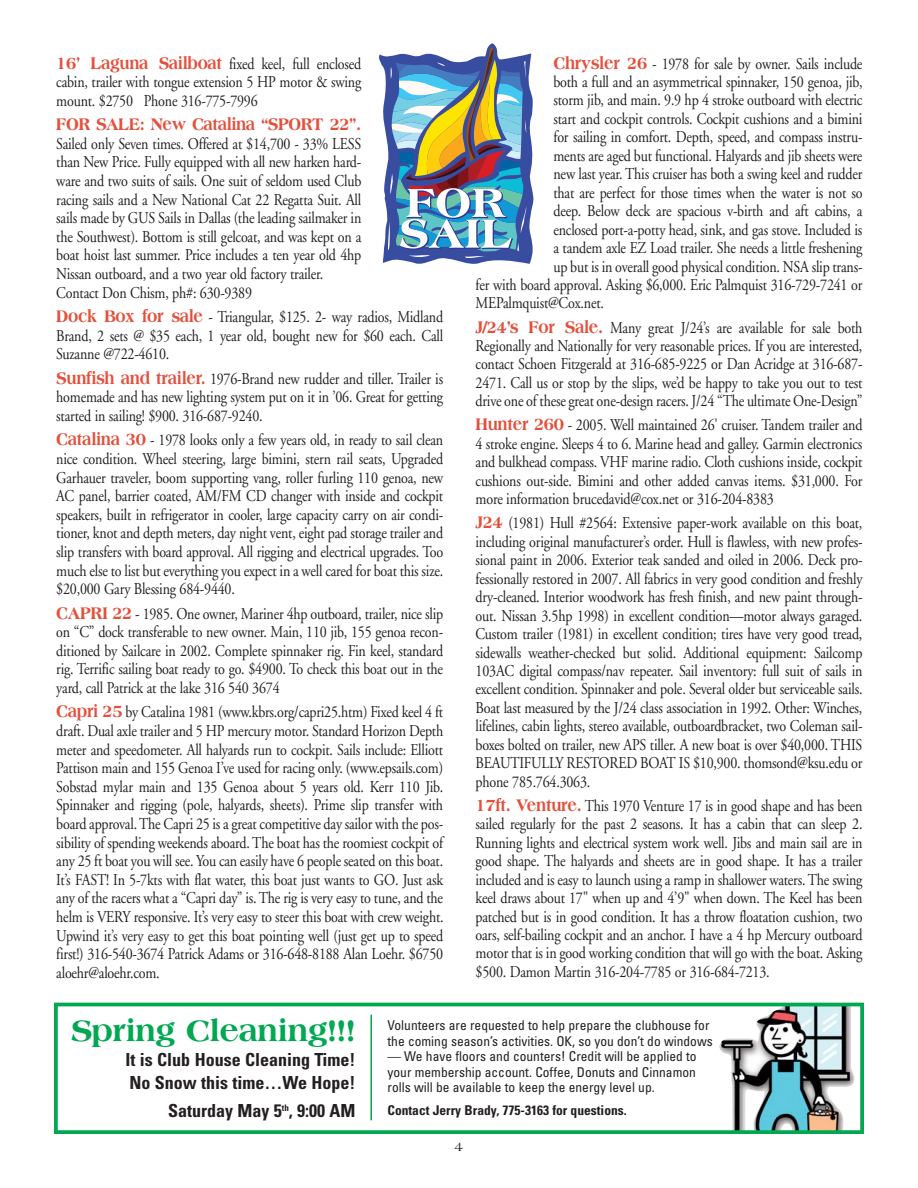
<style>
.page{position:relative;width:918px;height:1188px;background:#fff}
.page>*{position:absolute;margin:0;border:0;box-sizing:border-box;transform-origin:0 0}
.t1{font:800 31.5px "Americana";letter-spacing:-.02em;color:#00a851}
.t2{font:700 condensed 18px/22.5px "Univers";color:#231f20}
.t3{font:800 18px "Americana";letter-spacing:-.025em;color:#e3503c;scale:.85 1}
.t4{font:16.5px/18.6px "Adobe Garamond";letter-spacing:-.015em;color:#231f20;text-align:justify;scale:.85 1}
.t5{font:condensed 13.5px/15.5px "Univers";color:#231f20}
.t6{font:700 condensed 13.5px "Univers";color:#231f20}
.t7{font:13.5px "Americana";color:#231f20}
.s1{font-family:"Americana";font-weight:800;font-size:18px;color:#e3503c}
</style>
<div class="page">
<img style="left:719px;top:1008px;width:136px;height:121px">
<svg style="left:379px;top:43px;width:155px;height:221px"></svg>
<div style="left:54px;top:1003px;width:810px;height:131px;border:4px solid #00a851"></div>
<hr style="left:370px;top:1015px;width:2px;height:105px;background:#00a851">
<p class="t4" style="left:56px;top:56px;width:360px"><span class="s1">16’ Laguna Sailboat</span> fixed keel, full enclosed cabin, trailer with tongue extension 5 HP motor &amp; swing mount. $2750 Phone 316-775-7996</p>
<p class="t3" style="left:56px;top:117px;width:360px">FOR SALE: New Catalina “SPORT 22”.</p>
<p class="t4" style="left:56px;top:136px;width:360px;text-align:left">Sailed only Seven times. Offered at $14,700 - 33% LESS than New Price. Fully equipped with all new harken hard&shy;ware and two suits of sails. One suit of seldom used Club racing sails and a New National Cat 22 Regatta Suit. All sails made by GUS Sails in Dallas (the leading sailmaker in the Southwest). Bottom is still gelcoat, and was kept on a boat hoist last summer. Price includes a ten year old 4hp Nissan outboard, and a two year old factory trailer.<br>Contact Don Chism, ph#: 630-9389</p>
<p class="t4" style="left:56px;top:309px;width:457px"><span class="s1">Dock Box for sale</span> - Triangular, $125. 2- way radios, Midland Brand, 2 sets @ $35 each, 1 year old, bought new for $60 each. Call Suzanne @722-4610.</p>
<p class="t4" style="left:56px;top:371px;width:457px"><span class="s1">Sunfish and trailer.</span> 1976-Brand new rudder and tiller. Trailer is homemade and has new lighting system put on it in ’06. Great for getting started in sailing! $900. 316-687-9240.</p>
<p class="t4" style="left:56px;top:432px;width:457px"><span class="s1">Catalina 30</span> - 1978 looks only a few years old, in ready to sail clean nice condition. Wheel steering, large bimini, stern rail seats, Upgraded Garhauer traveler, boom supporting vang, roller furling 110 genoa, new AC panel, barrier coated, AM/FM CD changer with inside and cockpit speakers, built in refrigerator in cooler, large capacity carry on air condi&shy;tioner, knot and depth meters, day night vent, eight pad storage trailer and slip transfers with board approval. All rigging and electrical upgrades. Too much else to list but everything you expect in a well cared for boat this size. $20,000 Gary Blessing 684-9440.</p>
<p class="t4" style="left:56px;top:606px;width:457px"><span class="s1">CAPRI 22</span> - 1985. One owner, Mariner 4hp outboard, trailer, nice slip on “C” dock transferable to new owner. Main, 110 jib, 155 genoa recon&shy;ditioned by Sailcare in 2002. Complete spinnaker rig. Fin keel, standard rig. Terrific sailing boat ready to go. $4900. To check this boat out in the yard, call Patrick at the lake 316 540 3674</p>
<p class="t4" style="left:56px;top:704px;width:457px"><span class="s1">Capri 25</span> by Catalina 1981 (www.kbrs.org/capri25.htm) Fixed keel 4 ft draft. Dual axle trailer and 5 HP mercury motor. Standard Horizon Depth meter and speedometer. All halyards run to cockpit. Sails include: Elliott Pattison main and 155 Genoa I’ve used for racing only. (www.epsails.com)<br>Sobstad mylar main and 135 Genoa about 5 years old. Kerr 110 Jib.<br>Spinnaker and rigging (pole, halyards, sheets). Prime slip transfer with board approval. The Capri 25 is a great competitive day sailor with the pos&shy;sibility of spending weekends aboard. The boat has the roomiest cockpit of any 25 ft boat you will see. You can easily have 6 people seated on this boat.<br>It’s FAST! In 5-7kts with flat water, this boat just wants to GO. Just ask any of the racers what a “Capri day” is. The rig is very easy to tune, and the helm is VERY responsive. It’s very easy to steer this boat with crew weight.<br>Upwind it’s very easy to get this boat pointing well (just get up to speed first!) 316-540-3674 Patrick Adams or 316-648-8188 Alan Loehr. $6750 aloehr@aloehr.com.</p>
<p class="t4" style="left:553px;top:56px;width:365px"><span class="s1">Chrysler 26</span> - 1978 for sale by owner. Sails include</p>
<p class="t4" style="left:553px;top:74px;width:365px">both a full and an asymmetrical spinnaker, 150 genoa, jib,</p>
<p class="t4" style="left:553px;top:92px;width:365px">storm jib, and main. 9.9 hp 4 stroke outboard with electric</p>
<p class="t4" style="left:553px;top:111px;width:365px">start and cockpit controls. Cockpit cushions and a bimini</p>
<p class="t4" style="left:553px;top:129px;width:365px">for sailing in comfort. Depth, speed, and compass instru-</p>
<p class="t4" style="left:553px;top:148px;width:365px">ments are aged but functional. Halyards and jib sheets were</p>
<p class="t4" style="left:553px;top:166px;width:365px">new last year. This cruiser has both a swing keel and rudder</p>
<p class="t4" style="left:553px;top:185px;width:365px">that are perfect for those times when the water is not so</p>
<p class="t4" style="left:553px;top:203px;width:365px">deep. Below deck are spacious v-birth and aft cabins, a</p>
<p class="t4" style="left:553px;top:222px;width:365px">enclosed port-a-potty head, sink, and gas stove. Included is</p>
<p class="t4" style="left:553px;top:240px;width:365px">a tandem axle EZ Load trailer. She needs a little freshening</p>
<p class="t4" style="left:553px;top:258px;width:365px">up but is in overall good physical condition. NSA slip trans-</p>
<p class="t4" style="left:476px;top:277px;width:457px">fer with board approval. Asking $6,000. Eric Palmquist 316-729-7241 or</p>
<p class="t4" style="left:476px;top:295px;width:152px">MEPalmquist@Cox.net.</p>
<p class="t4" style="left:476px;top:320px;width:457px"><span class="s1">J/24’s For Sale.</span> Many great J/24’s are available for sale both Regionally and Nationally for very reasonable prices. If you are interested, contact Schoen Fitzgerald at 316-685-9225 or Dan Acridge at 316-687- 2471. Call us or stop by the slips, we’d be happy to take you out to test drive one of these great one-design racers. J/24 “The ultimate One-Design”</p>
<p class="t4" style="left:476px;top:418px;width:457px"><span class="s1">Hunter 260</span> - 2005. Well maintained 26' cruiser. Tandem trailer and 4 stroke engine. Sleeps 4 to 6. Marine head and galley. Garmin electronics and bulkhead compass. VHF marine radio. Cloth cushions inside, cockpit cushions out-side. Bimini and other added canvas items. $31,000. For more information brucedavid@cox.net or 316-204-8383</p>
<p class="t4" style="left:476px;top:516px;width:457px"><span class="s1">J24</span> (1981) Hull #2564: Extensive paper-work available on this boat, including original manufacturer’s order. Hull is flawless, with new profes&shy;sional paint in 2006. Exterior teak sanded and oiled in 2006. Deck pro&shy;fessionally restored in 2007. All fabrics in very good condition and freshly dry-cleaned. Interior woodwork has fresh finish, and new paint through&shy;out. Nissan 3.5hp 1998) in excellent condition—motor always garaged.<br>Custom trailer (1981) in excellent condition; tires have very good tread, sidewalls weather-checked but solid. Additional equipment: Sailcomp 103AC digital compass/nav repeater. Sail inventory: full suit of sails in excellent condition. Spinnaker and pole. Several older but serviceable sails.<br>Boat last measured by the J/24 class association in 1992. Other: Winches, lifelines, cabin lights, stereo available, outboardbracket, two Coleman sail&shy;boxes bolted on trailer, new APS tiller. A new boat is over $40,000. THIS BEAUTIFULLY RESTORED BOAT IS $10,900. thomsond@ksu.edu or phone 785.764.3063.</p>
<p class="t4" style="left:476px;top:798px;width:457px"><span class="s1">17ft. Venture.</span> This 1970 Venture 17 is in good shape and has been sailed regularly for the past 2 seasons. It has a cabin that can sleep 2.<br>Running lights and electrical system work well. Jibs and main sail are in good shape. The halyards and sheets are in good shape. It has a trailer included and is easy to launch using a ramp in shallower waters. The swing keel draws about 17" when up and 4’9" when down. The Keel has been patched but is in good condition. It has a throw floatation cushion, two oars, self-bailing cockpit and an anchor. I have a 4 hp Mercury outboard motor that is in good working condition that will go with the boat. Asking $500. Damon Martin 316-204-7785 or 316-684-7213.</p>
<h1 class="t1" style="left:71px;top:1018px;width:286px">Spring Cleaning!!!</h1>
<p class="t2" style="left:126px;top:1050px;width:232px">It is Club House Cleaning Time!<br>No Snow this time…We Hope!</p>
<p class="t2" style="left:168px;top:1101px;width:189px">Saturday May 5<sup>th</sup>, 9:00 AM</p>
<p class="t5" style="left:388px;top:1019px;width:327px">Volunteers are requested to help prepare the clubhouse for the coming season’s activities. OK, so you don’t do windows</p>
<p class="t5" style="left:388px;top:1050px;width:311px;text-align:justify">— We have floors and counters! Credit will be applied to your membership account. Coffee, Donuts and Cinnamon rolls will be available to keep the energy level up.</p>
<p class="t6" style="left:388px;top:1105px;width:241px">Contact Jerry Brady, 775-3163 for questions.</p>
<p class="t7" style="left:455px;top:1141px;width:10px">4</p>
</div>
